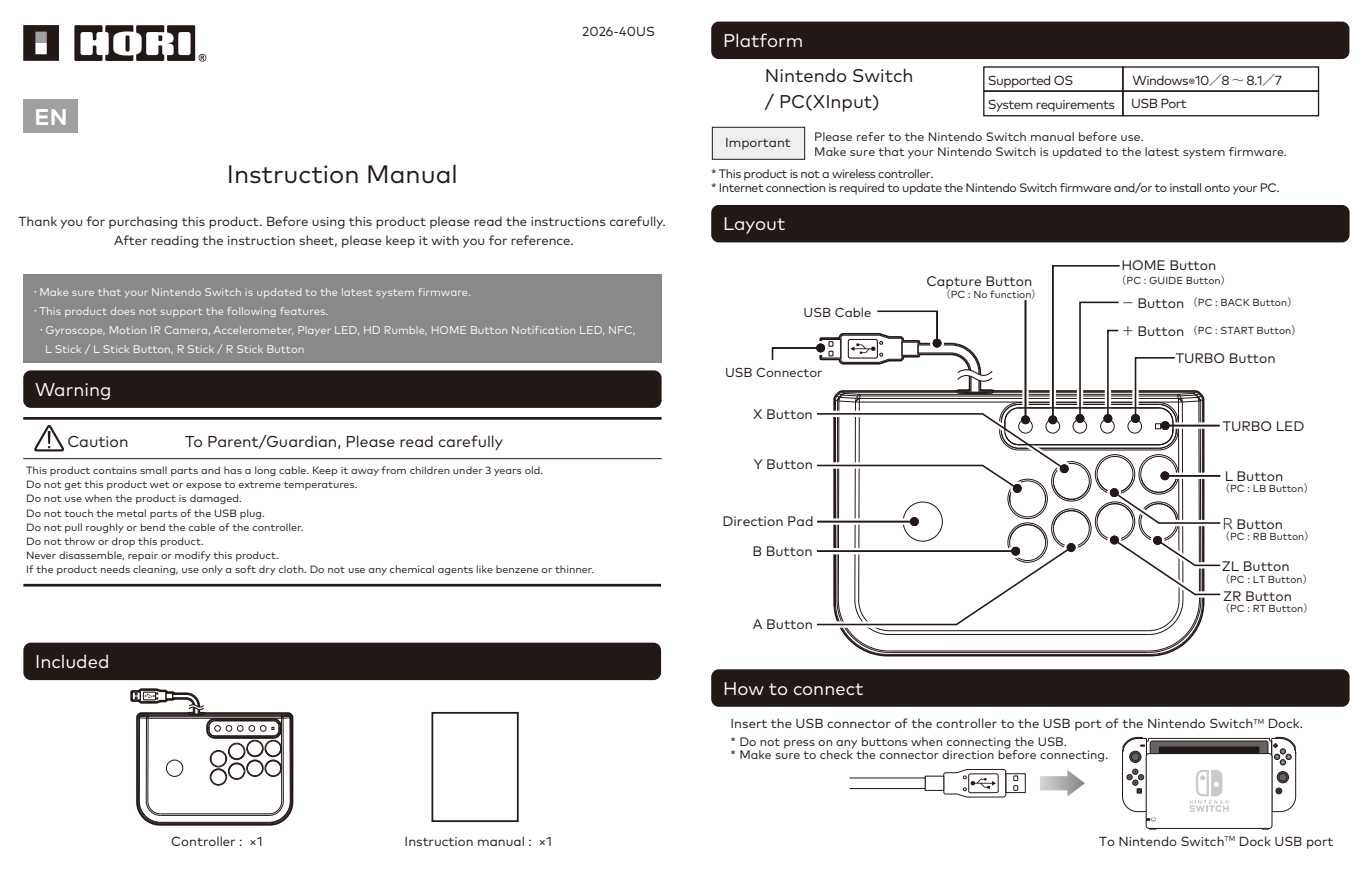
<style>
.page{position:relative;width:1370px;height:869px;background:#fff}
.page>*{position:absolute;margin:0;border:0;box-sizing:border-box;transform-origin:0 0}
.t1{font:25.2px "Mark OT";color:#221815}
.t2{font:700 22.75px "Mark OT";color:#fff}
.t3{font:18.38px "Mark OT";color:#fff}
.t4{font:18.38px/26.2px "Mark OT";color:#221815}
.t5{font:15.75px "Mark OT";color:#221815}
.t6{font:13.83px "Mark OT";color:#221815}
.t7{font:13.12px/19.2px "Mark OT";color:#221815;text-align:center}
.t8{font:13.12px "Mark OT";color:#221714}
.t9{font:13.12px/24.2px "Mark OT";letter-spacing:-.04em;color:#221815}
.t10{font:12.95px "Mark OT";color:#231815}
.t11{font:12.25px/14.7px "Mark OT";letter-spacing:-.04em;color:#221815}
.t12{font:12.25px/15.8px "Mark OT";color:#221815}
.t13{font:12.25px/13.1px "Mark OT";color:#221714}
.t14{font:11.2px "Mark OT";color:#fff}
.t15{font:10.5px/14px "Mark OT";color:#221815}
.t16{font:10.15px "Mark OT";color:#221815}
.s1{font-family:"TBUD Go Std Super";font-weight:300}
.s2{font-family:"Koz Go Pr 6 N"}
.s3{font-family:"TBUD Go Std Super";font-weight:300;font-size:13.83px}
.s4{font-size:13.83px}
</style>
<div class="page">
<div style="left:711px;top:205px;width:638px;height:37px;background:#221815;border-radius:8px"></div>
<div style="left:711px;top:669px;width:638px;height:37px;background:#221815;border-radius:8px"></div>
<svg style="left:1122px;top:736px;width:173px;height:93px"></svg>
<svg style="left:1040px;top:770px;width:44px;height:26px"></svg>
<svg style="left:1013px;top:775px;width:4px;height:15px"></svg>
<svg style="left:943px;top:768px;width:63px;height:29px"></svg>
<div style="left:711px;top:22px;width:638px;height:37px;background:#221815;border-radius:8px"></div>
<div style="left:712px;top:127px;width:92px;height:32px;background:#efefef;border:1px solid #221815"></div>
<div style="left:23px;top:25px;width:36px;height:36px;background:#221815"></div>
<div style="left:35px;top:43px;width:12px;height:11px;background:#fff"></div>
<div style="left:35px;top:32px;width:12px;height:11px;background:#9fa0a0"></div>
<div style="left:74px;top:25px;width:28px;height:36px;background:#221815"></div>
<div style="left:105px;top:25px;width:28px;height:36px;background:#221815"></div>
<div style="left:136px;top:25px;width:28px;height:36px;background:#221815"></div>
<div style="left:167px;top:25px;width:28px;height:36px;background:#221815"></div>
<div style="left:178px;top:32px;width:12px;height:23px;background:#fff;border-radius:2px"></div>
<svg style="left:80px;top:31px;width:93px;height:24px"></svg>
<svg style="left:198px;top:54px;width:8px;height:8px"></svg>
<div style="left:23px;top:370px;width:638px;height:37px;background:#221815;border-radius:8px"></div>
<hr style="left:23px;top:583px;width:638px;height:3px;background:#221815">
<hr style="left:23px;top:417px;width:638px;height:2px;background:#221815">
<hr style="left:23px;top:458px;width:638px;height:1px;background:#221815">
<svg style="left:34px;top:425px;width:30px;height:27px"></svg>
<div style="left:23px;top:642px;width:638px;height:37px;background:#221815;border-radius:8px"></div>
<svg style="left:130px;top:688px;width:164px;height:138px"></svg>
<div style="left:23px;top:274px;width:638px;height:88px;background:#898989"></div>
<div style="left:983px;top:90px;width:140px;height:26px;border:1px solid #221815"></div>
<div style="left:1122px;top:90px;width:196px;height:26px;border:1px solid #221815"></div>
<svg style="left:771px;top:265px;width:450px;height:390px"></svg>
<div style="left:431px;top:711px;width:87px;height:110px;background:#fff;border:2px solid #221815"></div>
<div style="left:23px;top:99px;width:55px;height:34px;background:#9fa0a0"></div>
<h2 class="t2" style="left:35px;top:102px;width:35px">EN</h2>
<h1 class="t1" style="left:227px;top:158px;width:232px">Instruction Manual</h1>
<p class="t7" style="left:582px;top:21px;width:74px">2026-40US</p>
<p class="t7" style="left:19px;top:211px;width:648px">Thank you for purchasing this product. Before using this product please read the instructions carefully.<br>After reading the instruction sheet, please keep it with you for reference.</p>
<p class="t14" style="left:30px;top:285px;width:442px"><span class="s1">・</span>Make sure that your Nintendo Switch is updated to the latest system firmware.</p>
<p class="t14" style="left:30px;top:304px;width:300px"><span class="s1">・</span>This product does not support the following features.</p>
<p class="t14" style="left:36px;top:323px;width:601px"><span class="s1">・</span>Gyroscope, Motion IR Camera, Accelerometer, Player LED, HD Rumble, HOME Button Notification LED, NFC,</p>
<p class="t14" style="left:45px;top:342px;width:261px">L Stick / L Stick Button, R Stick / R Stick Button</p>
<h3 class="t3" style="left:35px;top:378px;width:78px">Warning</h3>
<h3 class="t5" style="left:67px;top:431px;width:63px">Caution</h3>
<h3 class="t5" style="left:185px;top:431px;width:319px">To Parent/Guardian, Please read carefully</h3>
<p class="t15" style="left:26px;top:463px;width:569px">This product contains small parts and has a long cable. Keep it away from children under 3 years old.<br>Do not get this product wet or expose to extreme temperatures.<br>Do not use when the product is damaged.<br>Do not touch the metal parts of the USB plug.<br>Do not pull roughly or bend the cable of the controller.<br>Do not throw or drop this product.<br>Never disassemble, repair or modify this product.<br>If the product needs cleaning, use only a soft dry cloth. Do not use any chemical agents like benzene or thinner.</p>
<h3 class="t3" style="left:35px;top:650px;width:76px">Included</h3>
<p class="t7" style="left:171px;top:831px;width:93px">Controller : ×1</p>
<p class="t7" style="left:404px;top:831px;width:149px">Instruction manual : ×1</p>
<h3 class="t3" style="left:723px;top:29px;width:82px">Platform</h3>
<h3 class="t4" style="left:764px;top:62px;width:150px">Nintendo Switch / PC(XInput)</h3>
<p class="t9" style="left:1132px;top:68px;width:151px">Windows®10<span class="s1">／</span>8 <span class="s1">～</span> 8.1<span class="s1">／</span>7</p>
<p class="t9" style="left:987px;top:68px;width:200px">Supported OS<br>System requirements USB Port</p>
<p class="t8" style="left:725px;top:134px;width:67px">Important</p>
<p class="t12" style="left:814px;top:128px;width:474px">Please refer to the Nintendo Switch manual before use.<br>Make sure that your Nintendo Switch is updated to the latest system firmware.</p>
<p class="t11" style="left:711px;top:166px;width:570px">* This product is not a wireless controller.<br>* Internet connection is required to update the Nintendo Switch firmware and/or to install onto your PC.</p>
<h3 class="t3" style="left:723px;top:212px;width:64px">Layout</h3>
<p class="t10" style="left:803px;top:304px;width:69px">USB Cable</p>
<p class="t10" style="left:725px;top:364px;width:99px">USB Connector</p>
<h3 class="t6" style="left:753px;top:405px;width:61px">X Button</h3>
<h3 class="t6" style="left:753px;top:455px;width:61px">Y Button</h3>
<h3 class="t6" style="left:722px;top:512px;width:92px">Direction Pad</h3>
<h3 class="t6" style="left:752px;top:542px;width:62px">B Button</h3>
<h3 class="t6" style="left:752px;top:615px;width:62px">A Button</h3>
<h3 class="t3" style="left:723px;top:676px;width:142px">How to connect</h3>
<h3 class="t6" style="left:926px;top:272px;width:107px">Capture Button</h3>
<p class="t16" style="left:940px;top:287px;width:103px"><span class="s2">（</span>PC : No function<span class="s2">）</span></p>
<h3 class="t6" style="left:1121px;top:257px;width:96px">HOME Button</h3>
<p class="t16" style="left:1116px;top:274px;width:116px"><span class="s1">（</span>PC : GUIDE Button<span class="s1">）</span></p>
<p class="t16" style="left:1120px;top:296px;width:178px"><span class="s3">－</span> <span class="s4">Button</span> <span class="s1">（</span>PC : BACK Button<span class="s1">）</span></p>
<p class="t16" style="left:1120px;top:324px;width:182px"><span class="s3">＋</span> <span class="s4">Button</span> <span class="s1">（</span>PC : START Button<span class="s1">）</span></p>
<h3 class="t6" style="left:1175px;top:349px;width:101px">TURBO Button</h3>
<h3 class="t6" style="left:1222px;top:417px;width:83px">TURBO LED</h3>
<h3 class="t6" style="left:1224px;top:467px;width:60px">L Button</h3>
<p class="t16" style="left:1219px;top:482px;width:95px"><span class="s1">（</span>PC : LB Button<span class="s1">）</span></p>
<h3 class="t6" style="left:1220px;top:515px;width:64px"><span class="s1">Ｒ</span> Button</h3>
<p class="t16" style="left:1219px;top:530px;width:96px"><span class="s1">（</span>PC : RB Button<span class="s1">）</span></p>
<h3 class="t6" style="left:1221px;top:557px;width:69px">ZL Button</h3>
<p class="t16" style="left:1219px;top:572px;width:94px"><span class="s1">（</span>PC : LT Button<span class="s1">）</span></p>
<h3 class="t6" style="left:1222px;top:587px;width:70px">ZR Button</h3>
<p class="t16" style="left:1219px;top:602px;width:95px"><span class="s1">（</span>PC : RT Button<span class="s1">）</span></p>
<p class="t8" style="left:730px;top:715px;width:574px">Insert the USB connector of the controller to the USB port of the Nintendo Switch<sup>TM</sup> Dock.</p>
<p class="t13" style="left:730px;top:734px;width:379px">* Do not press on any buttons when connecting the USB.<br>* Make sure to check the connector direction before connecting.</p>
<p class="t8" style="left:1098px;top:833px;width:236px">To Nintendo Switch<sup>TM</sup> Dock USB port</p>
</div>
